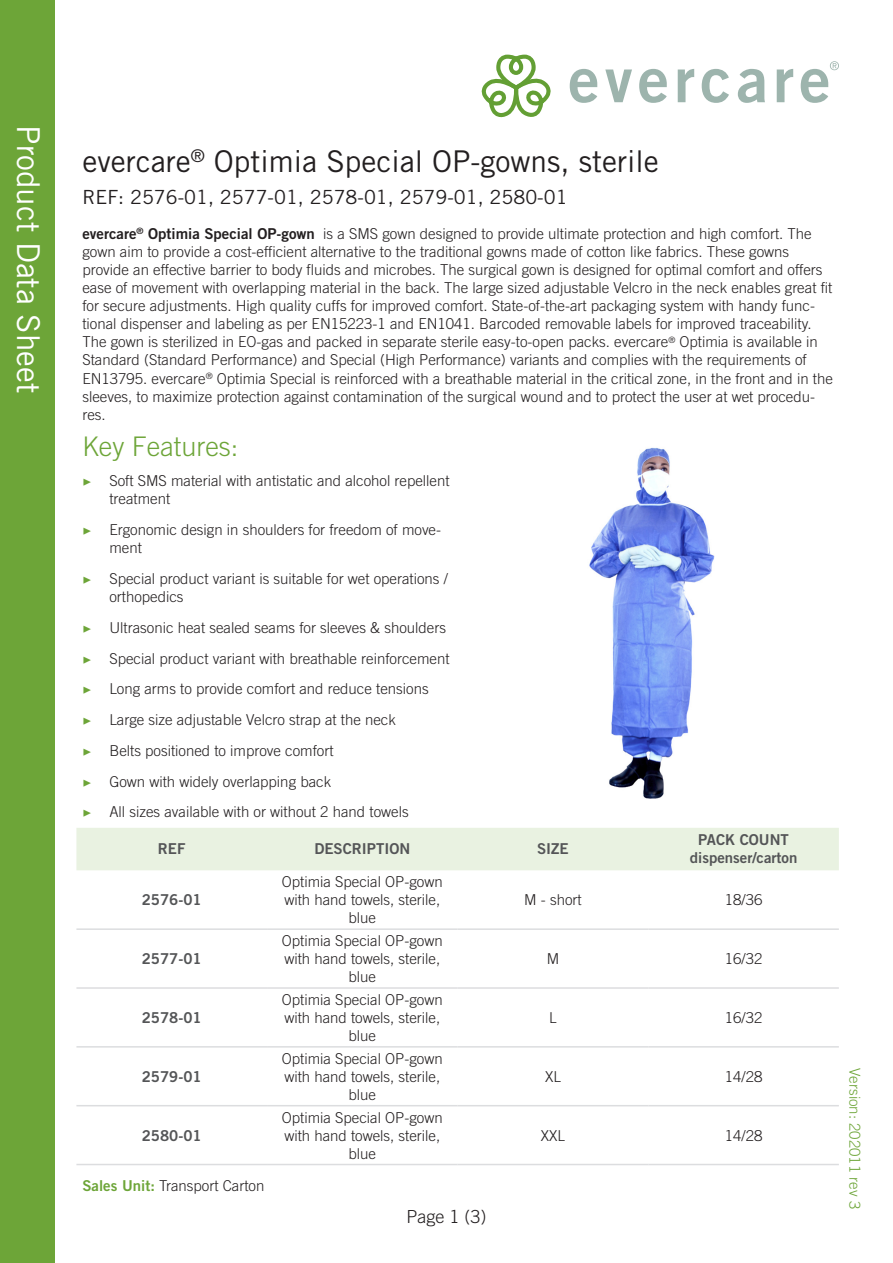
<style>
.page{position:relative;width:893px;height:1263px;background:#fff}
.page>*{position:absolute;margin:0;border:0;box-sizing:border-box;transform-origin:0 0}
.t1{font:500 31.5px "Trade Gothic OT";color:#fff}
.t2{font:500 30px "Trade Gothic OT";color:#231f20}
.t3{font:300 27px "Trade Gothic OT";color:#6da538}
.t4{font:500 19.5px "Trade Gothic OT";color:#231f20}
.t5{font:300 18px "Trade Gothic OT";color:#231f20}
.t6{font:300 15px/18px "Trade Gothic OT";color:#231f20;text-align:center}
.t7{font:700 15px "Trade Gothic OT";color:#545557}
.t8{font:300 15px "Trade Gothic OT";color:#6da538}
.s1{font-weight:700}
.s2{font-family:"Minion Pro";font-weight:400;color:#6da538}
.s3{font-weight:700;color:#6da538}
</style>
<div class="page">
<svg style="left:481px;top:54px;width:70px;height:64px"></svg>
<svg style="left:570px;top:69px;width:27px;height:34px"></svg>
<svg style="left:605px;top:70px;width:27px;height:32px"></svg>
<svg style="left:639px;top:69px;width:28px;height:34px"></svg>
<svg style="left:678px;top:69px;width:16px;height:33px"></svg>
<svg style="left:702px;top:69px;width:27px;height:34px"></svg>
<svg style="left:738px;top:69px;width:27px;height:34px"></svg>
<svg style="left:777px;top:69px;width:16px;height:33px"></svg>
<svg style="left:801px;top:61px;width:38px;height:42px"></svg>
<div style="left:0;top:0;width:54px;height:1263px;background:#6da538"></div>
<div style="left:76px;top:828px;width:763px;height:42px;background:#e9f2e1"></div>
<hr style="left:76px;top:928px;width:191px;height:2px;background:#dcdddf">
<hr style="left:267px;top:928px;width:191px;height:2px;background:#dcdddf">
<hr style="left:458px;top:928px;width:190px;height:2px;background:#dcdddf">
<hr style="left:648px;top:928px;width:191px;height:2px;background:#dcdddf">
<hr style="left:76px;top:987px;width:191px;height:2px;background:#dcdddf">
<hr style="left:267px;top:987px;width:191px;height:2px;background:#dcdddf">
<hr style="left:458px;top:987px;width:190px;height:2px;background:#dcdddf">
<hr style="left:648px;top:987px;width:191px;height:2px;background:#dcdddf">
<hr style="left:76px;top:1046px;width:191px;height:1px;background:#dcdddf">
<hr style="left:267px;top:1046px;width:191px;height:1px;background:#dcdddf">
<hr style="left:458px;top:1046px;width:190px;height:1px;background:#dcdddf">
<hr style="left:648px;top:1046px;width:191px;height:1px;background:#dcdddf">
<hr style="left:76px;top:1105px;width:191px;height:1px;background:#dcdddf">
<hr style="left:267px;top:1105px;width:191px;height:1px;background:#dcdddf">
<hr style="left:458px;top:1105px;width:190px;height:1px;background:#dcdddf">
<hr style="left:648px;top:1105px;width:191px;height:1px;background:#dcdddf">
<hr style="left:76px;top:1164px;width:191px;height:1px;background:#dcdddf">
<hr style="left:267px;top:1164px;width:191px;height:1px;background:#dcdddf">
<hr style="left:458px;top:1164px;width:190px;height:1px;background:#dcdddf">
<hr style="left:648px;top:1164px;width:191px;height:1px;background:#dcdddf">
<img style="left:589px;top:447px;width:126px;height:352px">
<p class="t1" style="left:47px;top:125px;width:269px;rotate:90deg">Product Data Sheet</p>
<p class="t2" style="left:82px;top:143px;width:578px">evercare<sup>®</sup> Optimia Special OP-gowns, sterile</p>
<p class="t4" style="left:82px;top:185px;width:487px">REF: 2576-01, 2577-01, 2578-01, 2579-01, 2580-01</p>
<p class="t6" style="left:82px;top:225px;width:752px;text-align:left"><span class="s1">evercare</span><sup>®</sup> <span class="s1">Optimia Special OP-gown</span> is a SMS gown designed to provide ultimate protection and high comfort. The gown aim to provide a cost-efficient alternative to the traditional gowns made of cotton like fabrics. These gowns provide an effective barrier to body fluids and microbes. The surgical gown is designed for optimal comfort and offers ease of movement with overlapping material in the back. The large sized adjustable Velcro in the neck enables great fit for secure adjustments. High quality cuffs for improved comfort. State-of-the-art packaging system with handy func&shy;tional dispenser and labeling as per EN15223-1 and EN1041. Barcoded removable labels for improved traceability.<br>The gown is sterilized in EO-gas and packed in separate sterile easy-to-open packs. evercare<sup>®</sup> Optimia is available in Standard (Standard Performance) and Special (High Performance) variants and complies with the requirements of EN13795. evercare<sup>®</sup> Optimia Special is reinforced with a breathable material in the critical zone, in the front and in the sleeves, to maximize protection against contamination of the surgical wound and to protect the user at wet procedu&shy;res.</p>
<p class="t3" style="left:82px;top:430px;width:158px">Key Features:</p>
<p class="t6" style="left:109px;top:472px;width:342px;text-align:left;text-indent:-27px"><span class="s2">▶</span> Soft SMS material with antistatic and alcohol repellent treatment</p>
<p class="t6" style="left:109px;top:521px;width:333px;text-align:left;text-indent:-27px"><span class="s2">▶</span> Ergonomic design in shoulders for freedom of move&shy;ment</p>
<p class="t6" style="left:109px;top:569px;width:340px;text-align:left;text-indent:-27px"><span class="s2">▶</span> Special product variant is suitable for wet operations / orthopedics</p>
<p class="t6" style="left:82px;top:618px;width:365px"><span class="s2">▶</span> Ultrasonic heat sealed seams for sleeves &amp; shoulders</p>
<p class="t6" style="left:82px;top:649px;width:369px"><span class="s2">▶</span> Special product variant with breathable reinforcement</p>
<p class="t6" style="left:82px;top:680px;width:348px"><span class="s2">▶</span> Long arms to provide comfort and reduce tensions</p>
<p class="t6" style="left:82px;top:710px;width:315px"><span class="s2">▶</span> Large size adjustable Velcro strap at the neck</p>
<p class="t6" style="left:82px;top:741px;width:253px"><span class="s2">▶</span> Belts positioned to improve comfort</p>
<p class="t6" style="left:82px;top:772px;width:250px"><span class="s2">▶</span> Gown with widely overlapping back</p>
<p class="t6" style="left:82px;top:803px;width:328px"><span class="s2">▶</span> All sizes available with or without 2 hand towels</p>
<p class="t7" style="left:158px;top:840px;width:29px">REF</p>
<p class="t7" style="left:314px;top:840px;width:97px">DESCRIPTION</p>
<p class="t7" style="left:537px;top:840px;width:33px">SIZE</p>
<p class="t7" style="left:698px;top:831px;width:92px">PACK COUNT</p>
<p class="t7" style="left:690px;top:849px;width:109px">dispenser/carton</p>
<p class="t7" style="left:142px;top:890px;width:61px">2576-01</p>
<p class="t6" style="left:282px;top:873px;width:162px">Optimia Special OP-gown with hand towels, sterile, blue</p>
<p class="t6" style="left:524px;top:891px;width:59px">M - short</p>
<p class="t6" style="left:725px;top:891px;width:39px">18/36</p>
<p class="t7" style="left:142px;top:949px;width:61px">2577-01</p>
<p class="t6" style="left:282px;top:931px;width:162px">Optimia Special OP-gown with hand towels, sterile, blue</p>
<p class="t6" style="left:547px;top:949px;width:14px">M</p>
<p class="t6" style="left:725px;top:949px;width:39px">16/32</p>
<p class="t7" style="left:142px;top:1008px;width:61px">2578-01</p>
<p class="t6" style="left:282px;top:990px;width:162px">Optimia Special OP-gown with hand towels, sterile, blue</p>
<p class="t6" style="left:549px;top:1008px;width:9px">L</p>
<p class="t6" style="left:725px;top:1008px;width:39px">16/32</p>
<p class="t7" style="left:142px;top:1067px;width:61px">2579-01</p>
<p class="t6" style="left:282px;top:1049px;width:162px">Optimia Special OP-gown with hand towels, sterile, blue</p>
<p class="t6" style="left:545px;top:1067px;width:17px">XL</p>
<p class="t6" style="left:725px;top:1067px;width:39px">14/28</p>
<p class="t7" style="left:142px;top:1126px;width:61px">2580-01</p>
<p class="t6" style="left:282px;top:1108px;width:162px">Optimia Special OP-gown with hand towels, sterile, blue</p>
<p class="t6" style="left:541px;top:1126px;width:26px">XXL</p>
<p class="t6" style="left:725px;top:1126px;width:39px">14/28</p>
<p class="t6" style="left:82px;top:1177px;width:183px"><span class="s3">Sales Unit:</span> Transport Carton</p>
<p class="t5" style="left:406px;top:1206px;width:82px">Page 1 (3)</p>
<p class="t8" style="left:864px;top:1068px;width:142px;rotate:90deg">Version: 202011 rev 3</p>
</div>
